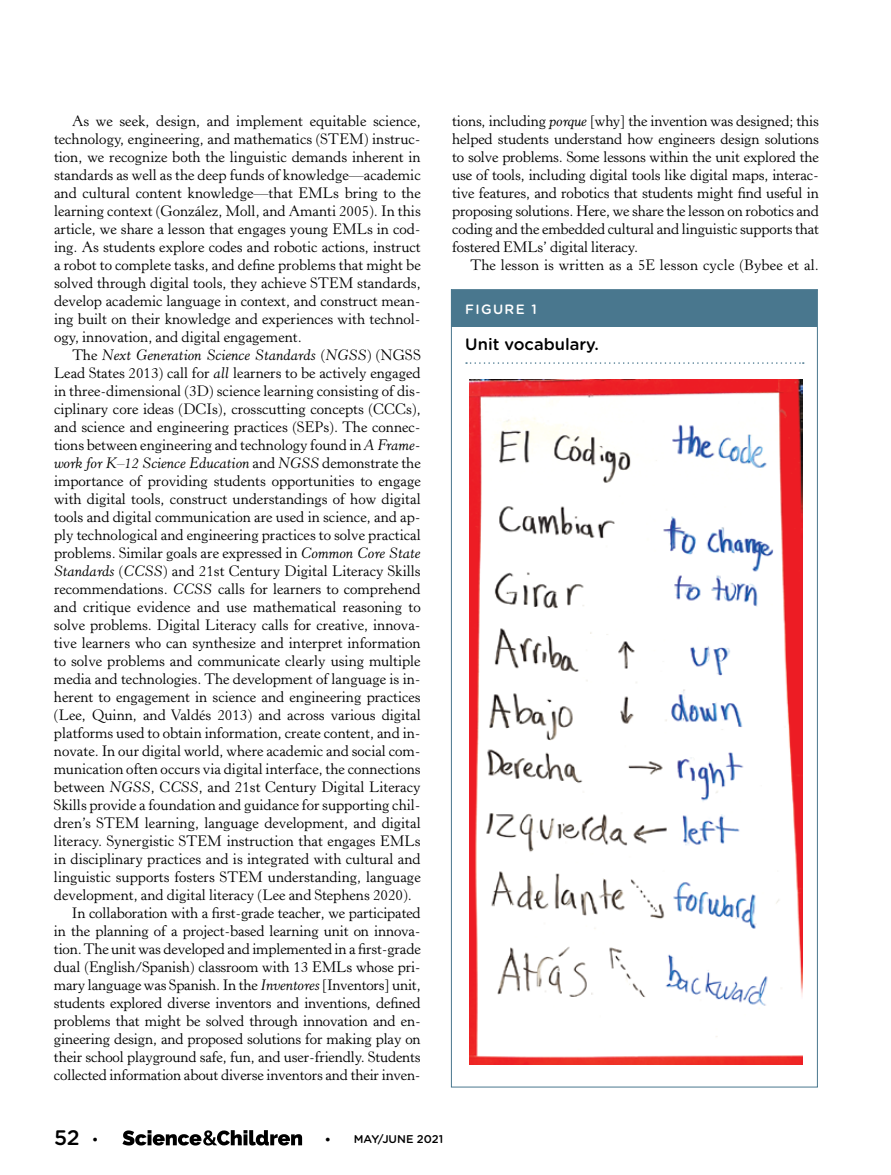
<style>
.page{position:relative;width:891px;height:1175px;background:#fff}
.page>*{position:absolute;margin:0;border:0;box-sizing:border-box;transform-origin:0 0}
.t1{font:500 21px "Gotham Rounded";color:#000}
.t2{font:500 16.5px "Gotham Rounded";color:#000}
.t3{font:15px/18px "Horley Old Style MT Std";color:#000;text-align:justify}
.t4{font:italic 15px "Horley Old Style MT Std";color:#000}
.t5{font:500 13.5px "Gotham Rounded";letter-spacing:.1em;color:#fff}
.t6{font:500 11.25px "Gotham Rounded";color:#000}
.s1{font-style:normal}
.s2{font-style:italic}
.s3{font-family:"Horley Old Style MT Std";font-weight:700;font-size:13.5px}
</style>
<div class="page">
<svg style="left:122px;top:1130px;width:180px;height:15px"></svg>
<div style="left:452px;top:290px;width:365px;height:36px;background:#49778e"></div>
<svg style="left:466px;top:362px;width:338px;height:2px"></svg>
<img style="left:469px;top:379px;width:333px;height:685px">
<p class="t3" style="left:54px;top:112px;width:368px;text-indent:18px">As we seek, design, and implement equitable science, technology, engineering, and mathematics (STEM) instruc&shy;tion, we recognize both the linguistic demands inherent in standards as well as the deep funds of knowledge—academic and cultural content knowledge—that EMLs bring to the learning context (González, Moll, and Amanti 2005). In this article, we share a lesson that engages young EMLs in cod&shy;ing. As students explore codes and robotic actions, instruct a robot to complete tasks, and define problems that might be solved through digital tools, they achieve STEM standards, develop academic language in context, and construct mean&shy;ing built on their knowledge and experiences with technol&shy;ogy, innovation, and digital engagement.</p>
<p class="t4" style="left:72px;top:346px;width:350px"><span class="s1">The</span> Next Generation Science Standards <span class="s1">(</span>NGSS<span class="s1">) (NGSS</span></p>
<p class="t3" style="left:54px;top:364px;width:368px">Lead States 2013) call for <span class="s2">all</span> learners to be actively engaged</p>
<p class="t3" style="left:54px;top:382px;width:368px">in three-dimensional (3D) science learning consisting of dis-</p>
<p class="t3" style="left:54px;top:400px;width:368px">ciplinary core ideas (DCIs), crosscutting concepts (CCCs),</p>
<p class="t3" style="left:54px;top:418px;width:368px">and science and engineering practices (SEPs). The connec-</p>
<p class="t3" style="left:54px;top:436px;width:368px">tions between engineering and technology found in <span class="s2">A Frame-</span></p>
<p class="t4" style="left:54px;top:454px;width:368px">work for K–12 Science Education <span class="s1">and</span> NGSS <span class="s1">demonstrate the</span></p>
<p class="t3" style="left:54px;top:472px;width:368px">importance of providing students opportunities to engage</p>
<p class="t3" style="left:54px;top:490px;width:368px">with digital tools, construct understandings of how digital</p>
<p class="t3" style="left:54px;top:508px;width:368px">tools and digital communication are used in science, and ap-</p>
<p class="t3" style="left:54px;top:526px;width:368px">ply technological and engineering practices to solve practical</p>
<p class="t3" style="left:54px;top:544px;width:368px">problems. Similar goals are expressed in <span class="s2">Common Core State</span></p>
<p class="t3" style="left:54px;top:562px;width:368px"><span class="s2">Standards</span> (<span class="s2">CCSS</span>) and 21st Century Digital Literacy Skills</p>
<p class="t3" style="left:54px;top:580px;width:368px">recommendations. <span class="s2">CCSS</span> calls for learners to comprehend</p>
<p class="t3" style="left:54px;top:598px;width:368px">and critique evidence and use mathematical reasoning to</p>
<p class="t3" style="left:54px;top:616px;width:368px">solve problems. Digital Literacy calls for creative, innova-</p>
<p class="t3" style="left:54px;top:634px;width:368px">tive learners who can synthesize and interpret information</p>
<p class="t3" style="left:54px;top:652px;width:368px">to solve problems and communicate clearly using multiple</p>
<p class="t3" style="left:54px;top:670px;width:368px">media and technologies. The development of language is in-</p>
<p class="t3" style="left:54px;top:688px;width:368px">herent to engagement in science and engineering practices</p>
<p class="t3" style="left:54px;top:706px;width:368px">(Lee, Quinn, and Valdés 2013) and across various digital</p>
<p class="t3" style="left:54px;top:724px;width:368px">platforms used to obtain information, create content, and in-</p>
<p class="t3" style="left:54px;top:742px;width:368px">novate. In our digital world, where academic and social com-</p>
<p class="t3" style="left:54px;top:760px;width:368px">munication often occurs via digital interface, the connections</p>
<p class="t3" style="left:54px;top:778px;width:368px">between <span class="s2">NGSS</span>, C<span class="s2">CSS</span>, and 21st Century Digital Literacy</p>
<p class="t3" style="left:54px;top:796px;width:368px">Skills provide a foundation and guidance for supporting chil-</p>
<p class="t3" style="left:54px;top:814px;width:368px">dren’s STEM learning, language development, and digital</p>
<p class="t3" style="left:54px;top:832px;width:368px">literacy. Synergistic STEM instruction that engages EMLs</p>
<p class="t3" style="left:54px;top:850px;width:368px">in disciplinary practices and is integrated with cultural and</p>
<p class="t3" style="left:54px;top:868px;width:368px">linguistic supports fosters STEM understanding, language</p>
<p class="t3" style="left:54px;top:886px;width:359px">development, and digital literacy (Lee and Stephens 2020).</p>
<p class="t3" style="left:72px;top:904px;width:350px">In collaboration with a first-grade teacher, we participated</p>
<p class="t3" style="left:54px;top:922px;width:368px">in the planning of a project-based learning unit on innova-</p>
<p class="t3" style="left:54px;top:940px;width:368px">tion. The unit was developed and implemented in a first-grade</p>
<p class="t3" style="left:54px;top:958px;width:368px">dual (English/Spanish) classroom with 13 EMLs whose pri-</p>
<p class="t3" style="left:54px;top:976px;width:368px">mary language was Spanish. In the <span class="s2">Inventores</span> [Inventors] unit,</p>
<p class="t3" style="left:54px;top:994px;width:368px">students explored diverse inventors and inventions, defined</p>
<p class="t3" style="left:54px;top:1012px;width:368px">problems that might be solved through innovation and en-</p>
<p class="t3" style="left:54px;top:1030px;width:368px">gineering design, and proposed solutions for making play on</p>
<p class="t3" style="left:54px;top:1048px;width:368px">their school playground safe, fun, and user-friendly. Students</p>
<p class="t3" style="left:54px;top:1066px;width:368px">collected information about diverse inventors and their inven-</p>
<p class="t3" style="left:452px;top:112px;width:368px">tions, including <span class="s2">porque</span> [why] the invention was designed; this helped students understand how engineers design solutions to solve problems. Some lessons within the unit explored the use of tools, including digital tools like digital maps, interac&shy;tive features, and robotics that students might find useful in proposing solutions. Here, we share the lesson on robotics and coding and the embedded cultural and linguistic supports that fostered EMLs’ digital literacy.</p>
<p class="t3" style="left:470px;top:256px;width:350px">The lesson is written as a 5E lesson cycle (Bybee et al.</p>
<p class="t5" style="left:465px;top:300px;width:73px">FIGURE 1</p>
<p class="t2" style="left:465px;top:333px;width:135px">Unit vocabulary.</p>
<h1 class="t1" style="left:54px;top:1122px;width:45px">52 <span class="s3">•</span></h1>
<p class="t6" style="left:326px;top:1131px;width:119px"><span class="s3">•</span> MAY/JUNE 2021</p>
</div>
